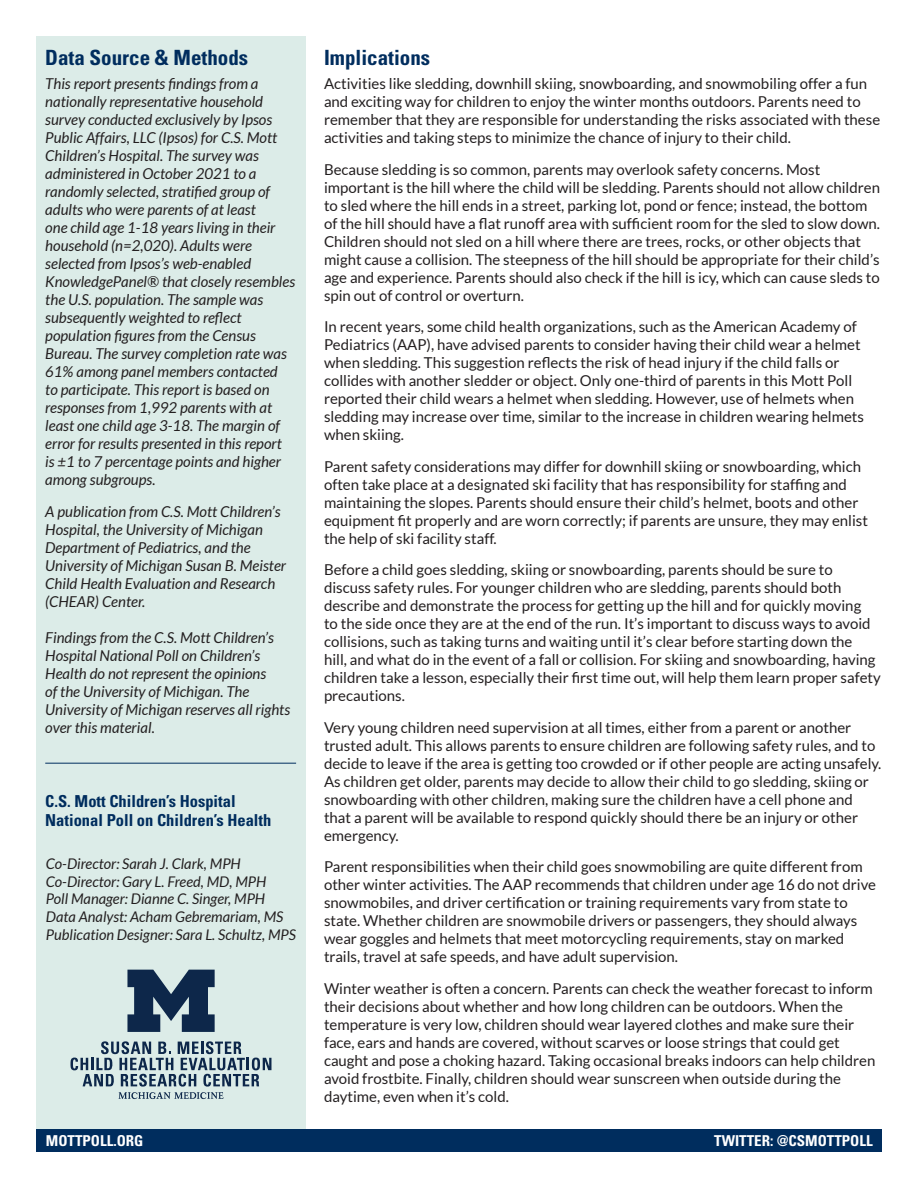
<style>
.page{position:relative;width:918px;height:1188px;background:#fff}
.page>*{position:absolute;margin:0;border:0;box-sizing:border-box;transform-origin:0 0}
.t1{font:700 condensed 21px "Univers";color:#002d5e}
.t2{font:700 condensed 16.5px "Univers";color:#002d5e}
.t3{font:15px/18px "Lato";color:#231f20}
.t4{font:italic 15px/18px "Lato";color:#231f20}
.t5{font:700 condensed 15px "Univers";color:#fff}
.t6{font:italic 14.7px/17.7px "Lato";color:#231f20}
</style>
<div class="page">
<div style="left:36px;top:36px;width:270px;height:1112px;background:#dcece8"></div>
<div style="left:36px;top:1129px;width:846px;height:23px;background:#002d5e"></div>
<hr style="left:45px;top:763px;width:251px;height:1px;background:#002d5e">
<svg style="left:71px;top:1041px;width:200px;height:58px"></svg>
<svg style="left:127px;top:970px;width:88px;height:62px"></svg>
<p class="t1" style="left:45px;top:45px;width:204px">Data Source &amp; Methods</p>
<p class="t4" style="left:45px;top:75px;width:251px">This report presents findings from a nationally representative household survey conducted exclusively by Ipsos Public Affairs, LLC (Ipsos) for C.S. Mott Children’s Hospital. The survey was administered in October 2021 to a randomly selected, stratified group of adults who were parents of at least<br>one child age 1-18 years living in their household (n=2,020). Adults were selected from Ipsos’s web-enabled KnowledgePanel® that closely resembles the U.S. population. The sample was subsequently weighted to reflect population figures from the Census Bureau. The survey completion rate was 61% among panel members contacted<br>to participate. This report is based on responses from 1,992 parents with at least one child age 3-18. The margin of error for results presented in this report<br>is ±1 to 7 percentage points and higher among subgroups.</p>
<p class="t4" style="left:45px;top:503px;width:242px">A publication from C.S. Mott Children’s Hospital, the University of Michigan Department of Pediatrics, and the University of Michigan Susan B. Meister Child Health Evaluation and Research (CHEAR) Center.</p>
<p class="t4" style="left:45px;top:629px;width:247px">Findings from the C.S. Mott Children’s Hospital National Poll on Children’s Health do not represent the opinions<br>of the University of Michigan. The University of Michigan reserves all rights over this material.</p>
<p class="t2" style="left:45px;top:791px;width:192px">C.S. Mott Children’s Hospital</p>
<p class="t2" style="left:45px;top:810px;width:228px">National Poll on Children’s Health</p>
<p class="t6" style="left:46px;top:855px;width:252px">Co-Director: Sarah J. Clark, MPH Co-Director: Gary L. Freed, MD, MPH<br>Poll Manager: Dianne C. Singer, MPH Data Analyst: Acham Gebremariam, MS Publication Designer: Sara L. Schultz, MPS</p>
<p class="t1" style="left:324px;top:45px;width:108px">Implications</p>
<p class="t3" style="left:324px;top:75px;width:558px">Activities like sledding, downhill skiing, snowboarding, and snowmobiling offer a fun and exciting way for children to enjoy the winter months outdoors. Parents need to remember that they are responsible for understanding the risks associated with these activities and taking steps to minimize the chance of injury to their child.</p>
<p class="t3" style="left:324px;top:160px;width:558px">Because sledding is so common, parents may overlook safety concerns. Most important is the hill where the child will be sledding. Parents should not allow children to sled where the hill ends in a street, parking lot, pond or fence; instead, the bottom of the hill should have a flat runoff area with sufficient room for the sled to slow down.<br>Children should not sled on a hill where there are trees, rocks, or other objects that might cause a collision. The steepness of the hill should be appropriate for their child’s age and experience. Parents should also check if the hill is icy, which can cause sleds to spin out of control or overturn.</p>
<p class="t3" style="left:324px;top:318px;width:542px">In recent years, some child health organizations, such as the American Academy of Pediatrics (AAP), have advised parents to consider having their child wear a helmet when sledding. This suggestion reflects the risk of head injury if the child falls or collides with another sledder or object. Only one-third of parents in this Mott Poll reported their child wears a helmet when sledding. However, use of helmets when sledding may increase over time, similar to the increase in children wearing helmets when skiing.</p>
<p class="t3" style="left:324px;top:457px;width:546px">Parent safety considerations may differ for downhill skiing or snowboarding, which often take place at a designated ski facility that has responsibility for staffing and maintaining the slopes. Parents should ensure their child’s helmet, boots and other equipment fit properly and are worn correctly; if parents are unsure, they may enlist the help of ski facility staff.</p>
<p class="t3" style="left:324px;top:561px;width:558px">Before a child goes sledding, skiing or snowboarding, parents should be sure to discuss safety rules. For younger children who are sledding, parents should both describe and demonstrate the process for getting up the hill and for quickly moving<br>to the side once they are at the end of the run. It’s important to discuss ways to avoid collisions, such as taking turns and waiting until it’s clear before starting down the<br>hill, and what do in the event of a fall or collision. For skiing and snowboarding, having children take a lesson, especially their first time out, will help them learn proper safety precautions.</p>
<p class="t3" style="left:324px;top:718px;width:559px">Very young children need supervision at all times, either from a parent or another trusted adult. This allows parents to ensure children are following safety rules, and to decide to leave if the area is getting too crowded or if other people are acting unsafely.<br>As children get older, parents may decide to allow their child to go sledding, skiing or snowboarding with other children, making sure the children have a cell phone and that a parent will be available to respond quickly should there be an injury or other emergency.</p>
<p class="t3" style="left:324px;top:858px;width:554px">Parent responsibilities when their child goes snowmobiling are quite different from other winter activities. The AAP recommends that children under age 16 do not drive snowmobiles, and driver certification or training requirements vary from state to state. Whether children are snowmobile drivers or passengers, they should always wear goggles and helmets that meet motorcycling requirements, stay on marked trails, travel at safe speeds, and have adult supervision.</p>
<p class="t3" style="left:324px;top:979px;width:553px">Winter weather is often a concern. Parents can check the weather forecast to inform their decisions about whether and how long children can be outdoors. When the temperature is very low, children should wear layered clothes and make sure their face, ears and hands are covered, without scarves or loose strings that could get caught and pose a choking hazard. Taking occasional breaks indoors can help children avoid frostbite. Finally, children should wear sunscreen when outside during the daytime, even when it’s cold.</p>
<p class="t5" style="left:46px;top:1132px;width:99px">MOTTPOLL.ORG</p>
<p class="t5" style="left:714px;top:1132px;width:160px">TWITTER: @CSMOTTPOLL</p>
</div>
